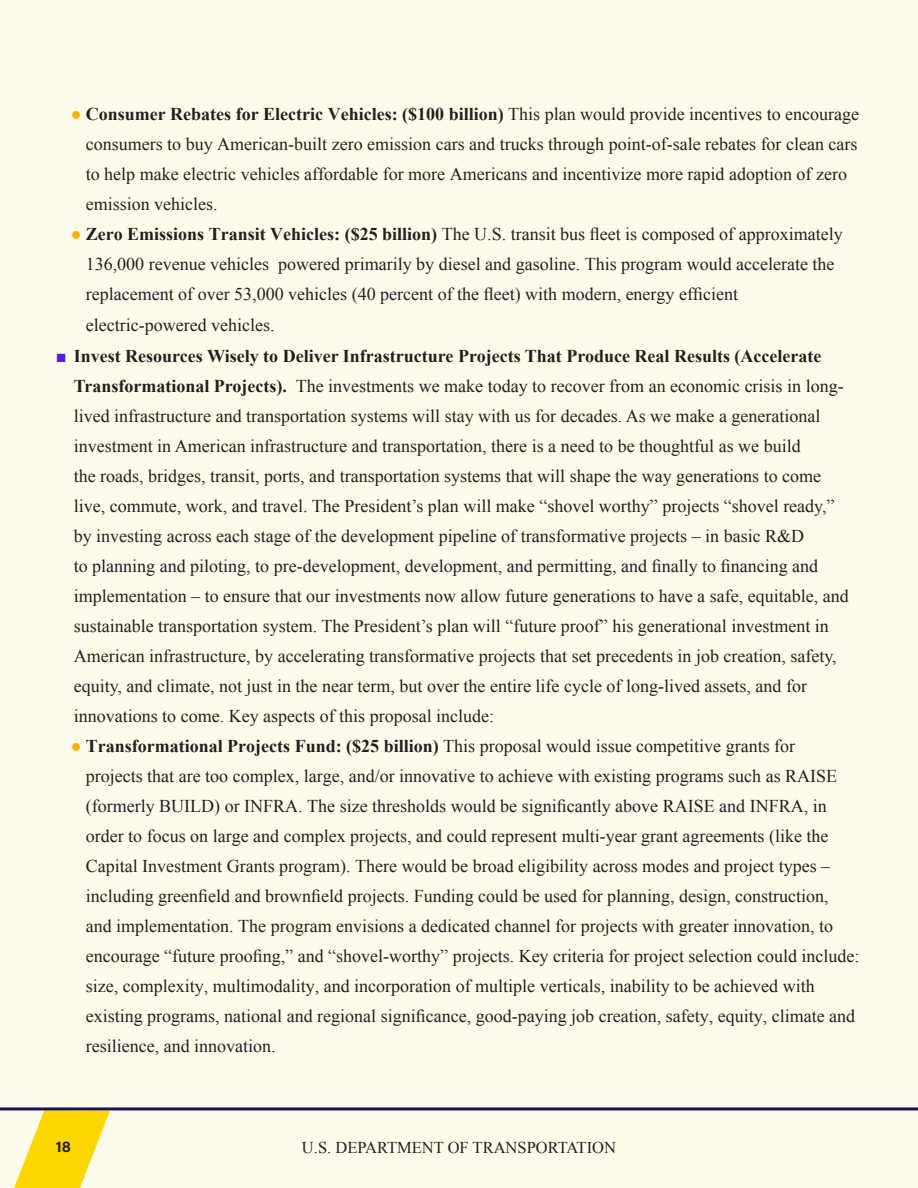
<style>
.page{position:relative;width:918px;height:1188px;background:#fefbeb}
.page>*{position:absolute;margin:0;border:0;box-sizing:border-box;transform-origin:0 0}
.t1{font:18px/30px "Times New Roman";color:#231f20}
.t2{font:16.5px "Times New Roman";color:#231f20}
.t3{font:15px "Acumin Variable Concept";color:#231f20}
.s1{font-weight:700;color:#feae00}
.s2{font-weight:700}
.s3{color:#5d18e5}
</style>
<div class="page">
<svg style="left:14px;top:1110px;width:96px;height:78px"></svg>
<hr style="left:0;top:1107px;width:918px;height:3px;background:#1a1353">
<p class="t1" style="left:86px;top:99px;width:775px;text-indent:-15px"><span class="s1">●</span> <span class="s2">Consumer Rebates for Electric Vehicles: ($100 billion)</span> This plan would provide incentives to encourage consumers to buy American-built zero emission cars and trucks through point-of-sale rebates for clean cars to help make electric vehicles affordable for more Americans and incentivize more rapid adoption of zero emission vehicles.</p>
<p class="t1" style="left:86px;top:219px;width:758px;text-indent:-15px"><span class="s1">●</span> <span class="s2">Zero Emissions Transit Vehicles: ($25 billion)</span> The U.S. transit bus fleet is composed of approximately 136,000 revenue vehicles powered primarily by diesel and gasoline. This program would accelerate the replacement of over 53,000 vehicles (40 percent of the fleet) with modern, energy efficient electric-powered vehicles.</p>
<p class="t1" style="left:74px;top:341px;width:776px;text-indent:-18px"><span class="s3">■</span> <span class="s2">Invest Resources Wisely to Deliver Infrastructure Projects That Produce Real Results (Accelerate Transformational Projects).</span> The investments we make today to recover from an economic crisis in long&shy;lived infrastructure and transportation systems will stay with us for decades. As we make a generational investment in American infrastructure and transportation, there is a need to be thoughtful as we build<br>the roads, bridges, transit, ports, and transportation systems that will shape the way generations to come live, commute, work, and travel. The President’s plan will make “shovel worthy” projects “shovel ready,” by investing across each stage of the development pipeline of transformative projects – in basic R&amp;D<br>to planning and piloting, to pre-development, development, and permitting, and finally to financing and implementation – to ensure that our investments now allow future generations to have a safe, equitable, and sustainable transportation system. The President’s plan will “future proof” his generational investment in American infrastructure, by accelerating transformative projects that set precedents in job creation, safety, equity, and climate, not just in the near term, but over the entire life cycle of long-lived assets, and for innovations to come. Key aspects of this proposal include:</p>
<p class="t1" style="left:86px;top:731px;width:775px;text-indent:-15px"><span class="s1">●</span> <span class="s2">Transformational Projects Fund: ($25 billion)</span> This proposal would issue competitive grants for<br>projects that are too complex, large, and/or innovative to achieve with existing programs such as RAISE (formerly BUILD) or INFRA. The size thresholds would be significantly above RAISE and INFRA, in order to focus on large and complex projects, and could represent multi-year grant agreements (like the Capital Investment Grants program). There would be broad eligibility across modes and project types – including greenfield and brownfield projects. Funding could be used for planning, design, construction,<br>and implementation. The program envisions a dedicated channel for projects with greater innovation, to encourage “future proofing,” and “shovel-worthy” projects. Key criteria for project selection could include: size, complexity, multimodality, and incorporation of multiple verticals, inability to be achieved with existing programs, national and regional significance, good-paying job creation, safety, equity, climate and resilience, and innovation.</p>
<p class="t3" style="left:56px;top:1137px;width:17px">18</p>
<p class="t2" style="left:302px;top:1136px;width:316px">U.S. DEPARTMENT OF TRANSPORTATION</p>
</div>
